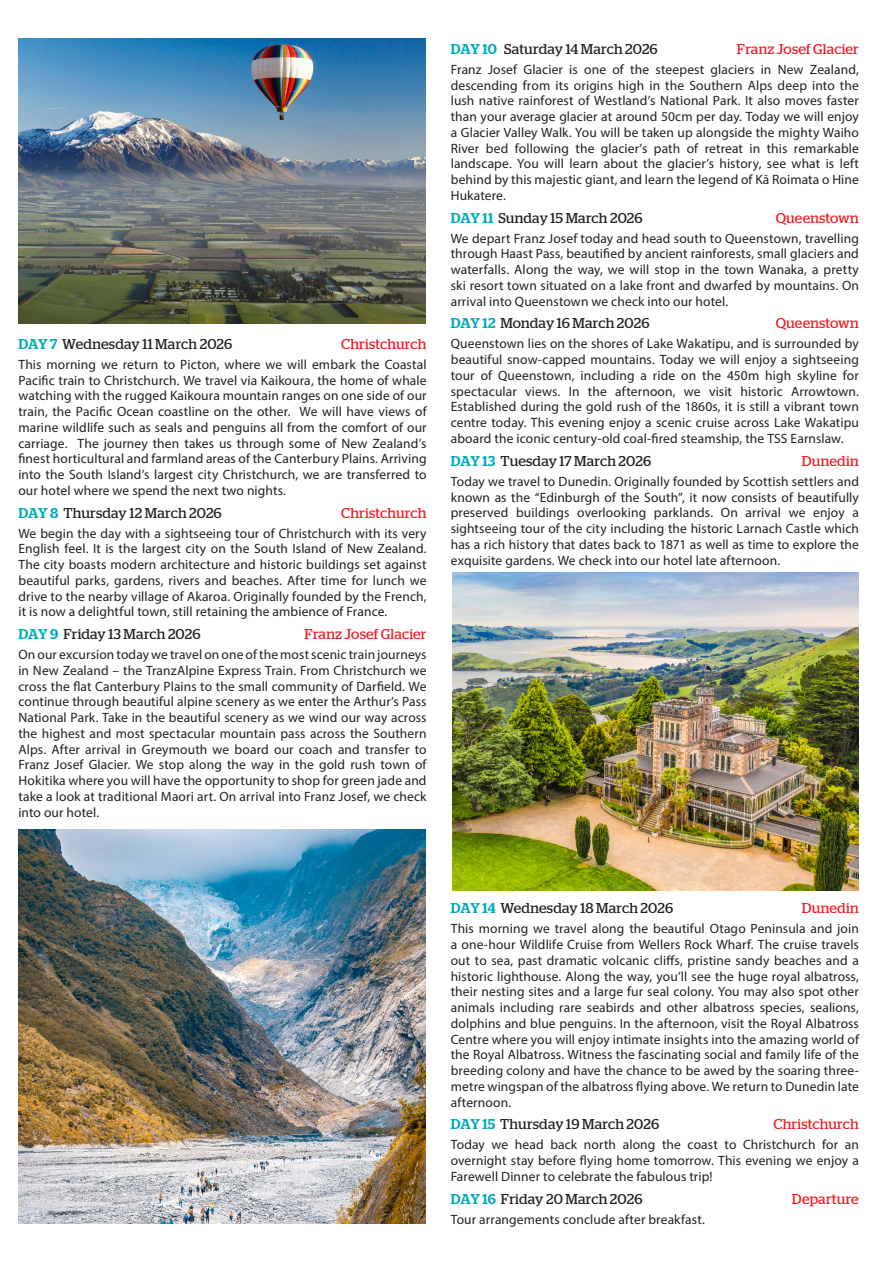
<style>
.page{position:relative;width:893px;height:1263px;background:#fff}
.page>*{position:absolute;margin:0;border:0;box-sizing:border-box;transform-origin:0 0}
.t1{font:14.25px "Stag";letter-spacing:.015em;color:#231f20}
.t2{font:14.25px "Stag";letter-spacing:.01em;color:#ee1d23}
.t3{font:13.5px/15.8px "Myriad Pro";letter-spacing:.01em;color:#231f20;text-align:justify}
.s1{font-weight:500;color:#00aabc}
</style>
<div class="page">
<img style="left:18px;top:38px;width:407px;height:285px">
<img style="left:18px;top:829px;width:407px;height:394px">
<img style="left:452px;top:573px;width:407px;height:317px">
<p class="t1" style="left:19px;top:335px;width:215px"><span class="s1">DAY 7</span> Wednesday 11 March 2026</p>
<p class="t2" style="left:341px;top:335px;width:87px">Christchurch</p>
<p class="t3" style="left:18px;top:356px;width:410px">This morning we return to Picton, where we will embark the Coastal Pacific train to Christchurch. We travel via Kaikoura, the home of whale watching with the rugged Kaikoura mountain ranges on one side of our train, the Pacific Ocean coastline on the other. We will have views of marine wildlife such as seals and penguins all from the comfort of our carriage. The journey then takes us through some of New Zealand’s finest horticultural and farmland areas of the Canterbury Plains. Arriving into the South Island’s largest city Christchurch, we are transferred to our hotel where we spend the next two nights.</p>
<p class="t1" style="left:19px;top:504px;width:205px"><span class="s1">DAY 8</span> Thursday 12 March 2026</p>
<p class="t2" style="left:341px;top:504px;width:87px">Christchurch</p>
<p class="t3" style="left:18px;top:525px;width:410px">We begin the day with a sightseeing tour of Christchurch with its very English feel. It is the largest city on the South Island of New Zealand.<br>The city boasts modern architecture and historic buildings set against beautiful parks, gardens, rivers and beaches. After time for lunch we drive to the nearby village of Akaroa. Originally founded by the French, it is now a delightful town, still retaining the ambience of France.</p>
<p class="t1" style="left:19px;top:626px;width:184px"><span class="s1">DAY 9</span> Friday 13 March 2026</p>
<p class="t2" style="left:305px;top:626px;width:123px">Franz Josef Glacier</p>
<p class="t3" style="left:18px;top:646px;width:410px">On our excursion today we travel on one of the most scenic train journeys in New Zealand – the TranzAlpine Express Train. From Christchurch we cross the flat Canterbury Plains to the small community of Darfield. We continue through beautiful alpine scenery as we enter the Arthur’s Pass National Park. Take in the beautiful scenery as we wind our way across the highest and most spectacular mountain pass across the Southern Alps. After arrival in Greymouth we board our coach and transfer to Franz Josef Glacier. We stop along the way in the gold rush town of Hokitika where you will have the opportunity to shop for green jade and take a look at traditional Maori art. On arrival into Franz Josef, we check into our hotel.</p>
<p class="t1" style="left:451px;top:41px;width:208px"><span class="s1">DAY 10</span> Saturday 14 March 2026</p>
<p class="t2" style="left:737px;top:41px;width:123px">Franz Josef Glacier</p>
<p class="t3" style="left:451px;top:61px;width:410px">Franz Josef Glacier is one of the steepest glaciers in New Zealand, descending from its origins high in the Southern Alps deep into the lush native rainforest of Westland’s National Park. It also moves faster than your average glacier at around 50cm per day. Today we will enjoy a Glacier Valley Walk. You will be taken up alongside the mighty Waiho River bed following the glacier’s path of retreat in this remarkable landscape. You will learn about the glacier’s history, see what is left behind by this majestic giant, and learn the legend of Kā Roimata o Hine Hukatere.</p>
<p class="t1" style="left:451px;top:209px;width:193px"><span class="s1">DAY 11</span> Sunday 15 March 2026</p>
<p class="t2" style="left:776px;top:209px;width:85px">Queenstown</p>
<p class="t3" style="left:451px;top:230px;width:410px">We depart Franz Josef today and head south to Queenstown, travelling through Haast Pass, beautified by ancient rainforests, small glaciers and waterfalls. Along the way, we will stop in the town Wanaka, a pretty ski resort town situated on a lake front and dwarfed by mountains. On arrival into Queenstown we check into our hotel.</p>
<p class="t1" style="left:451px;top:315px;width:200px"><span class="s1">DAY 12</span> Monday 16 March 2026</p>
<p class="t2" style="left:776px;top:315px;width:85px">Queenstown</p>
<p class="t3" style="left:451px;top:336px;width:410px">Queenstown lies on the shores of Lake Wakatipu, and is surrounded by beautiful snow-capped mountains. Today we will enjoy a sightseeing tour of Queenstown, including a ride on the 450m high skyline for spectacular views. In the afternoon, we visit historic Arrowtown.<br>Established during the gold rush of the 1860s, it is still a vibrant town centre today. This evening enjoy a scenic cruise across Lake Wakatipu aboard the iconic century-old coal-fired steamship, the TSS Earnslaw.</p>
<p class="t1" style="left:451px;top:452px;width:202px"><span class="s1">DAY 13</span> Tuesday 17 March 2026</p>
<p class="t2" style="left:802px;top:452px;width:59px">Dunedin</p>
<p class="t3" style="left:451px;top:473px;width:410px">Today we travel to Dunedin. Originally founded by Scottish settlers and known as the “Edinburgh of the South”, it now consists of beautifully preserved buildings overlooking parklands. On arrival we enjoy a sightseeing tour of the city including the historic Larnach Castle which has a rich history that dates back to 1871 as well as time to explore the exquisite gardens. We check into our hotel late afternoon.</p>
<p class="t1" style="left:451px;top:900px;width:224px"><span class="s1">DAY 14</span> Wednesday 18 March 2026</p>
<p class="t2" style="left:802px;top:900px;width:59px">Dunedin</p>
<p class="t3" style="left:451px;top:921px;width:410px">This morning we travel along the beautiful Otago Peninsula and join a one-hour Wildlife Cruise from Wellers Rock Wharf. The cruise travels out to sea, past dramatic volcanic cliffs, pristine sandy beaches and a historic lighthouse. Along the way, you’ll see the huge royal albatross, their nesting sites and a large fur seal colony. You may also spot other animals including rare seabirds and other albatross species, sealions, dolphins and blue penguins. In the afternoon, visit the Royal Albatross Centre where you will enjoy intimate insights into the amazing world of the Royal Albatross. Witness the fascinating social and family life of the breeding colony and have the chance to be awed by the soaring three&shy;metre wingspan of the albatross flying above. We return to Dunedin late afternoon.</p>
<p class="t1" style="left:451px;top:1116px;width:210px"><span class="s1">DAY 15</span> Thursday 19 March 2026</p>
<p class="t2" style="left:773px;top:1116px;width:87px">Christchurch</p>
<p class="t3" style="left:451px;top:1137px;width:410px">Today we head back north along the coast to Christchurch for an overnight stay before flying home tomorrow. This evening we enjoy a Farewell Dinner to celebrate the fabulous trip!</p>
<p class="t1" style="left:451px;top:1190px;width:193px"><span class="s1">DAY 16</span> Friday 20 March 2026</p>
<p class="t2" style="left:792px;top:1190px;width:68px">Departure</p>
<p class="t3" style="left:451px;top:1211px;width:256px">Tour arrangements conclude after breakfast.</p>
</div>
